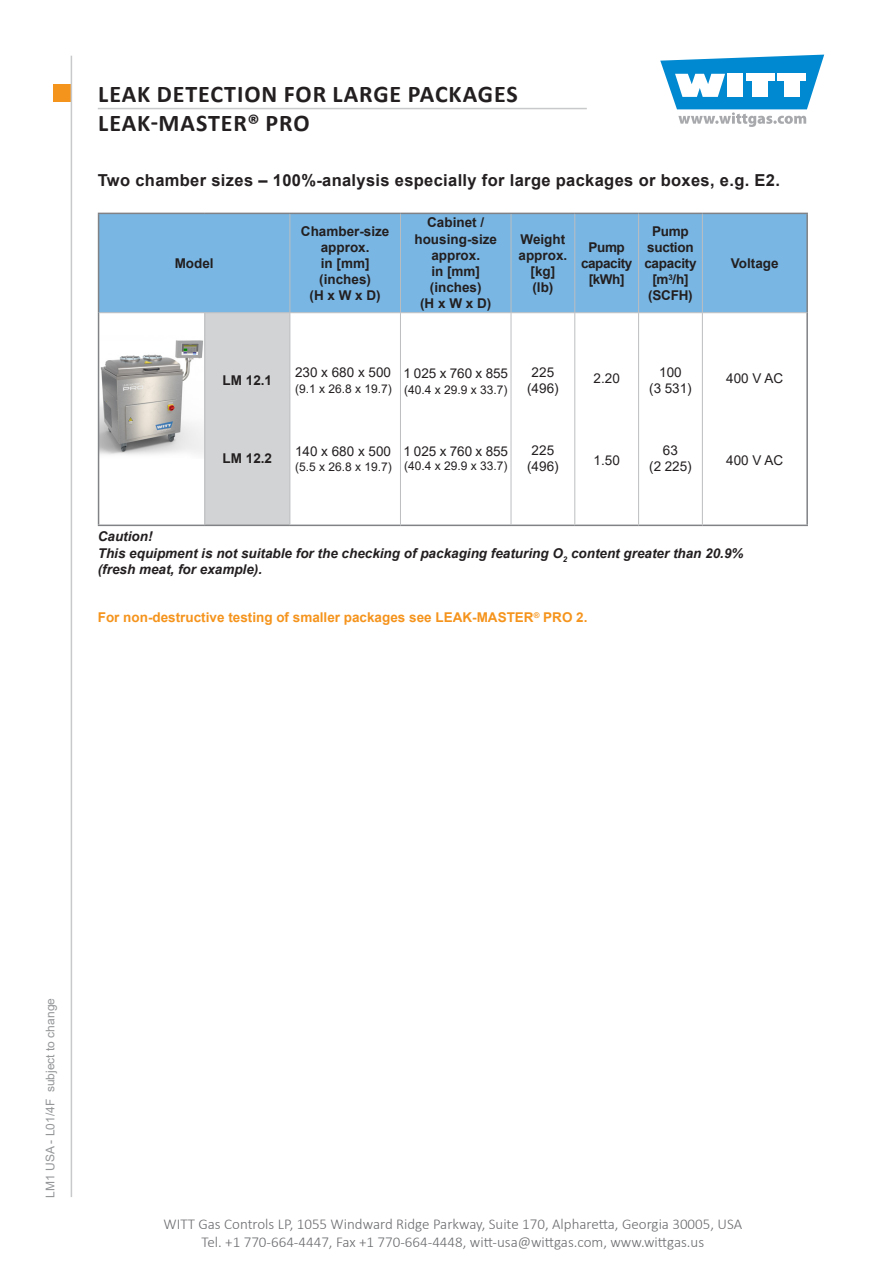
<style>
.page{position:relative;width:893px;height:1263px;background:#fff}
.page>*{position:absolute;margin:0;border:0;box-sizing:border-box;transform-origin:0 0}
.t1{font:700 24px/28.8px "Calibri";letter-spacing:.04em;color:#231f20}
.Einleitungstext{font:700 16.5px "Arial";letter-spacing:.02em;color:#231f20}
.t2{font:300 15px/18px "Calibri";color:#6b6c6f;text-align:center}
.Einleitungstext-2{font:700 13.5px/16.2px "Arial";color:#231f20;text-align:center}
.TD{font:italic 700 13.5px/16.2px "Arial";color:#231f20}
.Einleitungstext-3{font:13.5px/16.2px "Arial";color:#231f20;text-align:center}
.Überschrift{font:700 13.5px "Arial";color:#f5941d}
.Einleitungstext-4{font:700 13.5px/16.2px "Arial";letter-spacing:-.02em;color:#231f20;text-align:center}
.Einleitungstext-5{font:700 13.5px/16.2px "Arial";letter-spacing:-.03em;color:#231f20;text-align:center}
.Einleitungstext-6{font:12px "Arial";color:#231f20}
.t3{font:12px "Arial";color:#949698}
</style>
<div class="page">
<div style="left:53px;top:85px;width:17px;height:17px;background:#f5941d"></div>
<svg style="left:660px;top:55px;width:164px;height:72px"></svg>
<hr style="left:71px;top:56px;width:1px;height:1141px;background:#c7c9cb">
<hr style="left:98px;top:108px;width:489px;height:1px;background:#c7c9cb">
<img style="left:99px;top:335px;width:105px;height:123px">
<div style="left:99px;top:214px;width:707px;height:98px;background:#79b6e3"></div>
<div style="left:205px;top:313px;width:85px;height:212px;background:#d1d3d4"></div>
<svg style="left:291px;top:313px;width:515px;height:212px"></svg>
<hr style="left:98px;top:213px;width:107px;height:1px;background:#808285">
<hr style="left:98px;top:214px;width:1px;height:99px;background:#808285">
<hr style="left:205px;top:213px;width:85px;height:1px;background:#808285">
<hr style="left:290px;top:213px;width:110px;height:1px;background:#808285">
<hr style="left:400px;top:213px;width:111px;height:1px;background:#808285">
<hr style="left:511px;top:213px;width:64px;height:1px;background:#808285">
<hr style="left:575px;top:213px;width:64px;height:1px;background:#808285">
<hr style="left:639px;top:213px;width:63px;height:1px;background:#808285">
<hr style="left:702px;top:213px;width:106px;height:1px;background:#808285">
<hr style="left:806px;top:214px;width:2px;height:99px;background:#808285">
<hr style="left:98px;top:313px;width:1px;height:212px;background:#808285">
<hr style="left:806px;top:313px;width:2px;height:212px;background:#808285">
<hr style="left:98px;top:525px;width:107px;height:1px;background:#808285">
<hr style="left:205px;top:525px;width:85px;height:1px;background:#808285">
<hr style="left:290px;top:525px;width:110px;height:1px;background:#808285">
<hr style="left:400px;top:525px;width:111px;height:1px;background:#808285">
<hr style="left:511px;top:525px;width:64px;height:1px;background:#808285">
<hr style="left:575px;top:525px;width:64px;height:1px;background:#808285">
<hr style="left:639px;top:525px;width:63px;height:1px;background:#808285">
<hr style="left:702px;top:525px;width:106px;height:1px;background:#808285">
<hr style="left:290px;top:214px;width:1px;height:98px;background:#bcbec0">
<hr style="left:400px;top:214px;width:1px;height:98px;background:#bcbec0">
<hr style="left:511px;top:214px;width:1px;height:98px;background:#bcbec0">
<hr style="left:574px;top:214px;width:1px;height:98px;background:#bcbec0">
<hr style="left:638px;top:214px;width:1px;height:98px;background:#bcbec0">
<hr style="left:702px;top:214px;width:1px;height:98px;background:#bcbec0">
<hr style="left:99px;top:312px;width:106px;height:1px;background:#bcbec0">
<hr style="left:205px;top:312px;width:85px;height:1px;background:#bcbec0">
<hr style="left:204px;top:313px;width:1px;height:212px;background:#bcbec0">
<hr style="left:290px;top:312px;width:110px;height:1px;background:#bcbec0">
<hr style="left:290px;top:313px;width:1px;height:212px;background:#bcbec0">
<hr style="left:400px;top:312px;width:111px;height:1px;background:#bcbec0">
<hr style="left:400px;top:313px;width:1px;height:212px;background:#bcbec0">
<hr style="left:511px;top:312px;width:64px;height:1px;background:#bcbec0">
<hr style="left:511px;top:313px;width:1px;height:212px;background:#bcbec0">
<hr style="left:575px;top:312px;width:64px;height:1px;background:#bcbec0">
<hr style="left:574px;top:313px;width:1px;height:212px;background:#bcbec0">
<hr style="left:639px;top:312px;width:63px;height:1px;background:#bcbec0">
<hr style="left:638px;top:313px;width:1px;height:212px;background:#bcbec0">
<hr style="left:702px;top:312px;width:104px;height:1px;background:#bcbec0">
<hr style="left:702px;top:313px;width:1px;height:212px;background:#bcbec0">
<h1 class="t1" style="left:98px;top:79px;width:421px">LEAK DETECTION FOR LARGE PACKAGES<br>LEAK-MASTER® PRO</h1>
<p class="Einleitungstext" style="left:98px;top:169px;width:684px">Two chamber sizes – 100%-analysis especially for large packages or boxes, e.g. E2.</p>
<p class="Einleitungstext-2" style="left:175px;top:255px;width:41px">Model</p>
<p class="Einleitungstext-2" style="left:223px;top:372px;width:51px">LM 12.1</p>
<p class="Einleitungstext-2" style="left:223px;top:450px;width:51px">LM 12.2</p>
<p class="Einleitungstext-2" style="left:301px;top:223px;width:90px">Chamber-size approx.<br>in [mm] (inches)<br>(H x W x D)</p>
<p class="Einleitungstext-2" style="left:414px;top:215px;width:84px">Cabinet / housing-size approx.<br>in [mm] (inches)<br>(H x W x D)</p>
<p class="Einleitungstext-2" style="left:518px;top:231px;width:50px">Weight approx. [kg] (lb)</p>
<p class="Einleitungstext-5" style="left:581px;top:239px;width:53px">Pump capacity [kWh]</p>
<p class="Einleitungstext-4" style="left:644px;top:223px;width:54px">Pump suction capacity [m<sup>3</sup>/h] (SCFH)</p>
<p class="Einleitungstext-3" style="left:295px;top:364px;width:98px">230 x 680 x 500</p>
<p class="Einleitungstext-6" style="left:295px;top:381px;width:98px">(9.1 x 26.8 x 19.7)</p>
<p class="Einleitungstext-3" style="left:403px;top:365px;width:106px">1 025 x 760 x 855</p>
<p class="Einleitungstext-6" style="left:404px;top:382px;width:105px">(40.4 x 29.9 x 33.7)</p>
<p class="Einleitungstext-3" style="left:295px;top:443px;width:98px">140 x 680 x 500</p>
<p class="Einleitungstext-6" style="left:295px;top:458px;width:98px">(5.5 x 26.8 x 19.7)</p>
<p class="Einleitungstext-3" style="left:403px;top:443px;width:106px">1 025 x 760 x 855</p>
<p class="Einleitungstext-6" style="left:404px;top:457px;width:105px">(40.4 x 29.9 x 33.7)</p>
<p class="Einleitungstext-3" style="left:527px;top:364px;width:33px">225 (496)</p>
<p class="Einleitungstext-3" style="left:527px;top:442px;width:33px">225 (496)</p>
<p class="Einleitungstext-3" style="left:594px;top:370px;width:28px">2.20</p>
<p class="Einleitungstext-3" style="left:594px;top:452px;width:28px">1.50</p>
<p class="Einleitungstext-3" style="left:649px;top:364px;width:44px">100<br>(3 531)</p>
<p class="Einleitungstext-3" style="left:649px;top:442px;width:44px">63<br>(2 225)</p>
<p class="Einleitungstext-2" style="left:731px;top:255px;width:49px">Voltage</p>
<p class="Einleitungstext-3" style="left:726px;top:370px;width:59px">400 V AC</p>
<p class="Einleitungstext-3" style="left:726px;top:452px;width:59px">400 V AC</p>
<p class="TD" style="left:98px;top:529px;width:647px">Caution!<br>This equipment is not suitable for the checking of packaging featuring O<sub>2</sub> content greater than 20.9% (fresh meat, for example).</p>
<p class="Überschrift" style="left:98px;top:608px;width:491px">For non-destructive testing of smaller packages see LEAK-MASTER<sup>®</sup> PRO 2.</p>
<p class="t3" style="left:42px;top:1197px;width:201px;rotate:-90deg">LM1 USA - L01/4F subject to change</p>
<p class="t2" style="left:164px;top:1215px;width:580px">WITT Gas Controls LP, 1055 Windward Ridge Parkway, Suite 170, Alpharetta, Georgia 30005, USA<br>Tel. +1 770-664-4447, Fax +1 770-664-4448, witt-usa@wittgas.com, www.wittgas.us</p>
</div>
